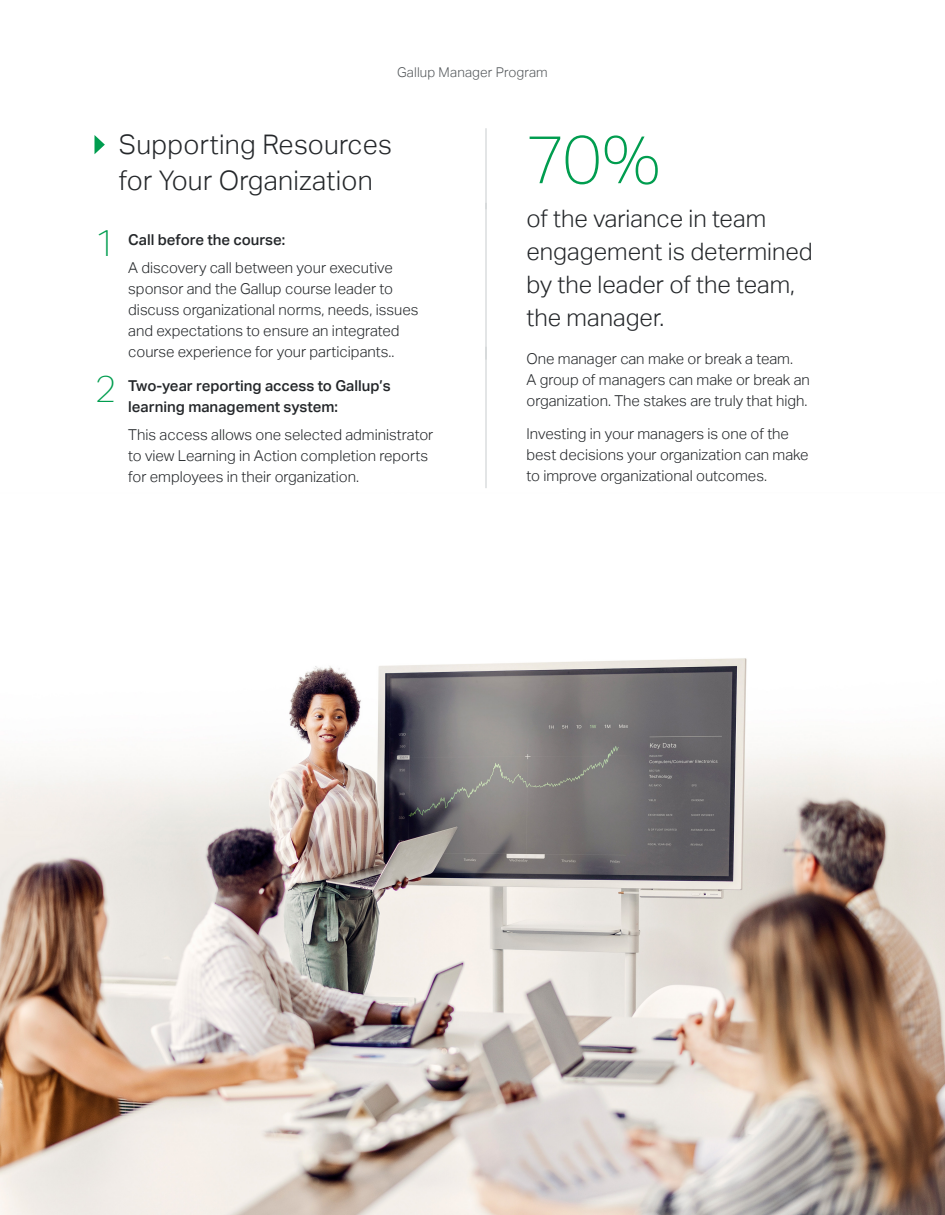
<style>
.page{position:relative;width:945px;height:1215px;background:#fff}
.page>*{position:absolute;margin:0;border:0;box-sizing:border-box;transform-origin:0 0}
.pullquote_sans_xlg{font:100 67.5px "Aktiv Grotesk";color:#009d4f}
.t1{font:100 37.5px "Aktiv Grotesk";color:#009d4f}
.page_header{font:300 27px/36px "Aktiv Grotesk";letter-spacing:.01em;color:#24272a}
.pullquote_sans{font:300 24px/33px "Aktiv Grotesk";color:#24272a}
.body_indent_2{font:300 15px/21px "Aktiv Grotesk";color:#24272a}
.body{font:300 15px/21px "Aktiv Grotesk";color:#24272a}
.t2{font:500 15px/21px "Aktiv Grotesk";color:#24272a}
.t3{font:300 13.5px "Aktiv Grotesk";letter-spacing:.01em;color:#53575a}
</style>
<div class="page">
<img style="left:0;top:658px;width:945px;height:557px">
<svg style="left:94px;top:135px;width:11px;height:19px"></svg>
<hr style="left:485px;top:128px;width:2px;height:81px;background:#cfd2d3">
<hr style="left:485px;top:203px;width:2px;height:157px;background:#cfd2d3">
<hr style="left:485px;top:347px;width:2px;height:141px;background:#cfd2d3">
<p class="t3" style="left:397px;top:65px;width:152px">Gallup Manager Program</p>
<h2 class="page_header" style="left:119px;top:127px;width:275px">Supporting Resources for Your Organization</h2>
<p class="t1" style="left:94px;top:221px;width:24px">1</p>
<p class="t2" style="left:128px;top:229px;width:159px">Call before the course:</p>
<p class="body_indent_2" style="left:128px;top:257px;width:292px">A discovery call between your executive sponsor and the Gallup course leader to discuss organizational norms, needs, issues and expectations to ensure an integrated course experience for your participants..</p>
<p class="t1" style="left:94px;top:368px;width:24px">2</p>
<p class="t2" style="left:128px;top:376px;width:264px">Two-year reporting access to Gallup’s learning management system:</p>
<p class="body_indent_2" style="left:128px;top:424px;width:307px">This access allows one selected administrator to view Learning in Action completion reports for employees in their organization.</p>
<p class="pullquote_sans_xlg" style="left:526px;top:121px;width:136px">70%</p>
<p class="pullquote_sans" style="left:526px;top:202px;width:288px">of the variance in team engagement is determined by the leader of the team, the manager.</p>
<p class="body" style="left:526px;top:349px;width:285px">One manager can make or break a team.<br>A group of managers can make or break an organization. The stakes are truly that high.</p>
<p class="body" style="left:526px;top:424px;width:284px">Investing in your managers is one of the best decisions your organization can make to improve organizational outcomes.</p>
</div>
